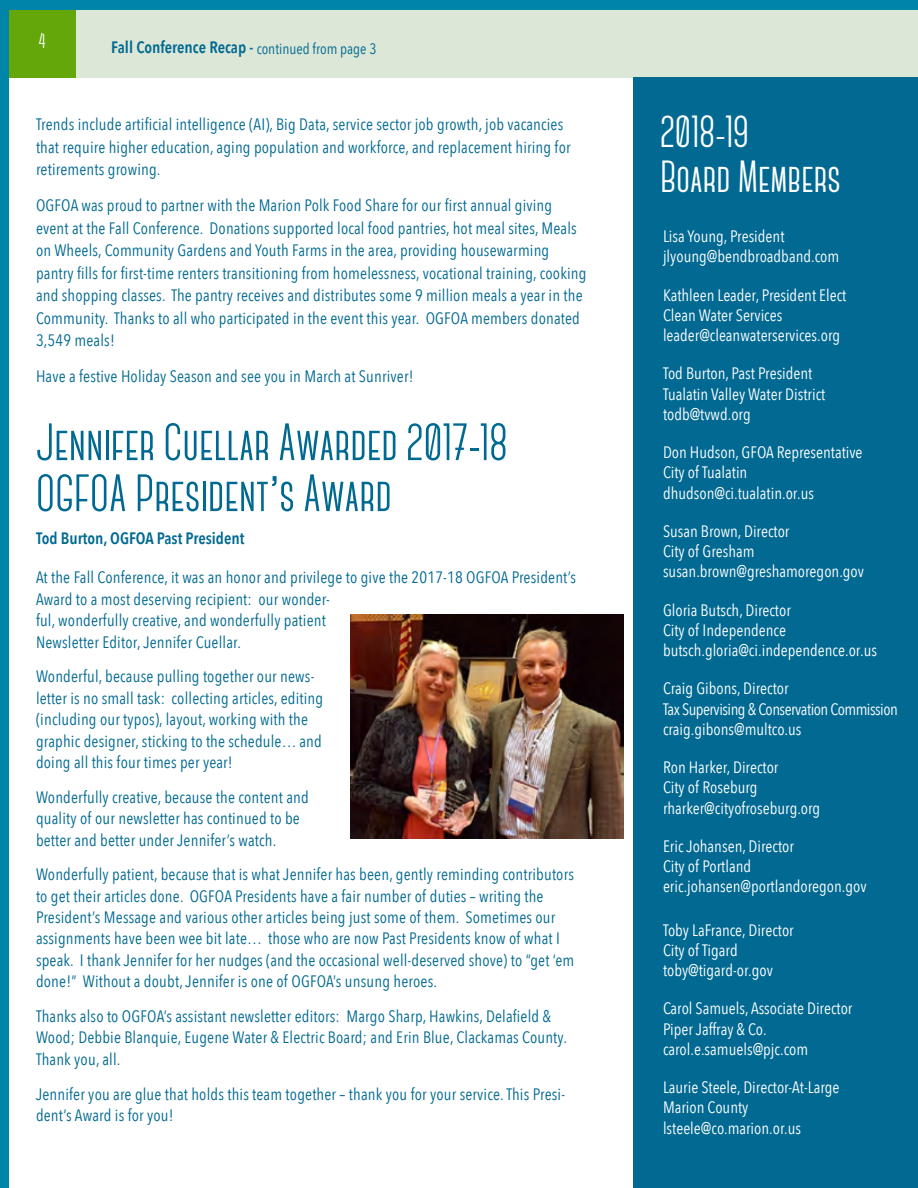
<style>
.page{position:relative;width:918px;height:1188px;background:#fff}
.page>*{position:absolute;margin:0;border:0;box-sizing:border-box;transform-origin:0 0}
.t1{font:700 52.5px/51px "Canter";color:#006991}
.t2{font:700 45px/45px "Canter";color:#fff}
.t3{font:700 21px "Canter";color:#fff}
.t4{font:16.5px/21.3px "Avenir Next Condensed";letter-spacing:.01em;color:#006991}
.t5{font:16.5px/20.2px "Avenir Next Condensed";color:#fff}
.t6{font:16.5px/20.2px "Avenir Next Condensed";letter-spacing:-.03em;color:#fff}
.t7{font:600 16.5px "Avenir Next Condensed";color:#006991}
.s1{font-weight:400;font-size:15px}
.s2{font-family:"Eurostile";font-weight:400}
</style>
<div class="page">
<div style="left:0;top:0;width:918px;height:74px;background:#0084aa"></div>
<div style="left:14px;top:10px;width:904px;height:68px;background:#dce7d7"></div>
<div style="left:0;top:0;width:9px;height:1188px;background:#0084aa"></div>
<div style="left:9px;top:10px;width:67px;height:68px;background:#63a70a"></div>
<hr style="left:917px;top:0;width:1px;height:1188px;background:#0084aa">
<div style="left:633px;top:78px;width:285px;height:1110px;background:#016992"></div>
<img style="left:351px;top:615px;width:273px;height:224px">
<p class="t3" style="left:39px;top:31px;width:9px">4</p>
<p class="t7" style="left:111px;top:33px;width:267px">Fall Conference Recap - <span class="s1">continued from page 3</span></p>
<p class="t4" style="left:36px;top:112px;width:536px;line-height:22.5px">Trends include artificial intelligence (AI), Big Data, service sector job growth, job vacancies that require higher education, aging population and workforce, and replacement hiring for retirements growing.</p>
<p class="t4" style="left:36px;top:193px;width:552px;line-height:22.5px">OGFOA was proud to partner with the Marion Polk Food Share for our first annual giving event at the Fall Conference. Donations supported local food pantries, hot meal sites, Meals on Wheels, Community Gardens and Youth Farms in the area, providing housewarming pantry fills for first-time renters transitioning from homelessness, vocational training, cooking and shopping classes. The pantry receives and distributes some 9 million meals a year in the Community. Thanks to all who participated in the event this year. OGFOA members donated 3,549 meals!</p>
<p class="t4" style="left:36px;top:365px;width:379px">Have a festive Holiday Season and see you in March at Sunriver!</p>
<h1 class="t1" style="left:36px;top:417px;width:473px">Jennifer Cuellar Awarded 2017-18<br>OGFOA President<span class="s2">’</span>s Award</h1>
<p class="t7" style="left:36px;top:524px;width:210px">Tod Burton, OGFOA Past President</p>
<p class="t4" style="left:36px;top:566px;width:542px">At the Fall Conference, it was an honor and privilege to give the 2017-18 OGFOA President’s Award to a most deserving recipient: our wonder-<br>ful, wonderfully creative, and wonderfully patient<br>Newsletter Editor, Jennifer Cuellar.</p>
<p class="t4" style="left:36px;top:665px;width:289px">Wonderful, because pulling together our news&shy;letter is no small task: collecting articles, editing (including our typos), layout, working with the graphic designer, sticking to the schedule… and doing all this four times per year!</p>
<p class="t4" style="left:36px;top:786px;width:274px">Wonderfully creative, because the content and quality of our newsletter has continued to be better and better under Jennifer’s watch.</p>
<p class="t4" style="left:36px;top:863px;width:540px">Wonderfully patient, because that is what Jennifer has been, gently reminding contributors to get their articles done. OGFOA Presidents have a fair number of duties – writing the President’s Message and various other articles being just some of them. Sometimes our assignments have been wee bit late… those who are now Past Presidents know of what I speak. I thank Jennifer for her nudges (and the occasional well-deserved shove) to “get ‘em done!” Without a doubt, Jennifer is one of OGFOA’s unsung heroes.</p>
<p class="t4" style="left:36px;top:1005px;width:532px">Thanks also to OGFOA’s assistant newsletter editors: Margo Sharp, Hawkins, Delafield &amp;<br>Wood; Debbie Blanquie, Eugene Water &amp; Electric Board; and Erin Blue, Clackamas County.<br>Thank you, all.</p>
<p class="t4" style="left:36px;top:1083px;width:531px">Jennifer you are glue that holds this team together – thank you for your service. This Presi&shy;dent’s Award is for you!</p>
<h2 class="t2" style="left:660px;top:110px;width:183px">2018-19<br>Board Members</h2>
<p class="t5" style="left:663px;top:225px;width:178px">Lisa Young, President jlyoung@bendbroadband.com</p>
<p class="t5" style="left:663px;top:284px;width:185px">Kathleen Leader, President Elect<br>Clean Water Services leader@cleanwaterservices.org</p>
<p class="t5" style="left:663px;top:363px;width:164px">Tod Burton, Past President<br>Tualatin Valley Water District todb@tvwd.org</p>
<p class="t5" style="left:663px;top:441px;width:201px">Don Hudson, GFOA Representative<br>City of Tualatin dhudson@ci.tualatin.or.us</p>
<p class="t5" style="left:663px;top:520px;width:203px">Susan Brown, Director<br>City of Gresham susan.brown@greshamoregon.gov</p>
<p class="t5" style="left:663px;top:599px;width:216px">Gloria Butsch, Director<br>City of Independence butsch.gloria@ci.independence.or.us</p>
<p class="t6" style="left:663px;top:678px;width:236px">Craig Gibons, Director<br>Tax Supervising &amp; Conservation Commission craig.gibons@multco.us</p>
<p class="t5" style="left:663px;top:756px;width:159px">Ron Harker, Director<br>City of Roseburg rharker@cityofroseburg.org</p>
<p class="t5" style="left:663px;top:835px;width:205px">Eric Johansen, Director<br>City of Portland eric.johansen@portlandoregon.gov</p>
<p class="t5" style="left:663px;top:919px;width:132px">Toby LaFrance, Director<br>City of Tigard toby@tigard-or.gov</p>
<p class="t5" style="left:663px;top:998px;width:191px">Carol Samuels, Associate Director<br>Piper Jaffray &amp; Co. carol.e.samuels@pjc.com</p>
<p class="t5" style="left:663px;top:1077px;width:178px">Laurie Steele, Director-At-Large<br>Marion County lsteele@co.marion.or.us</p>
</div>
